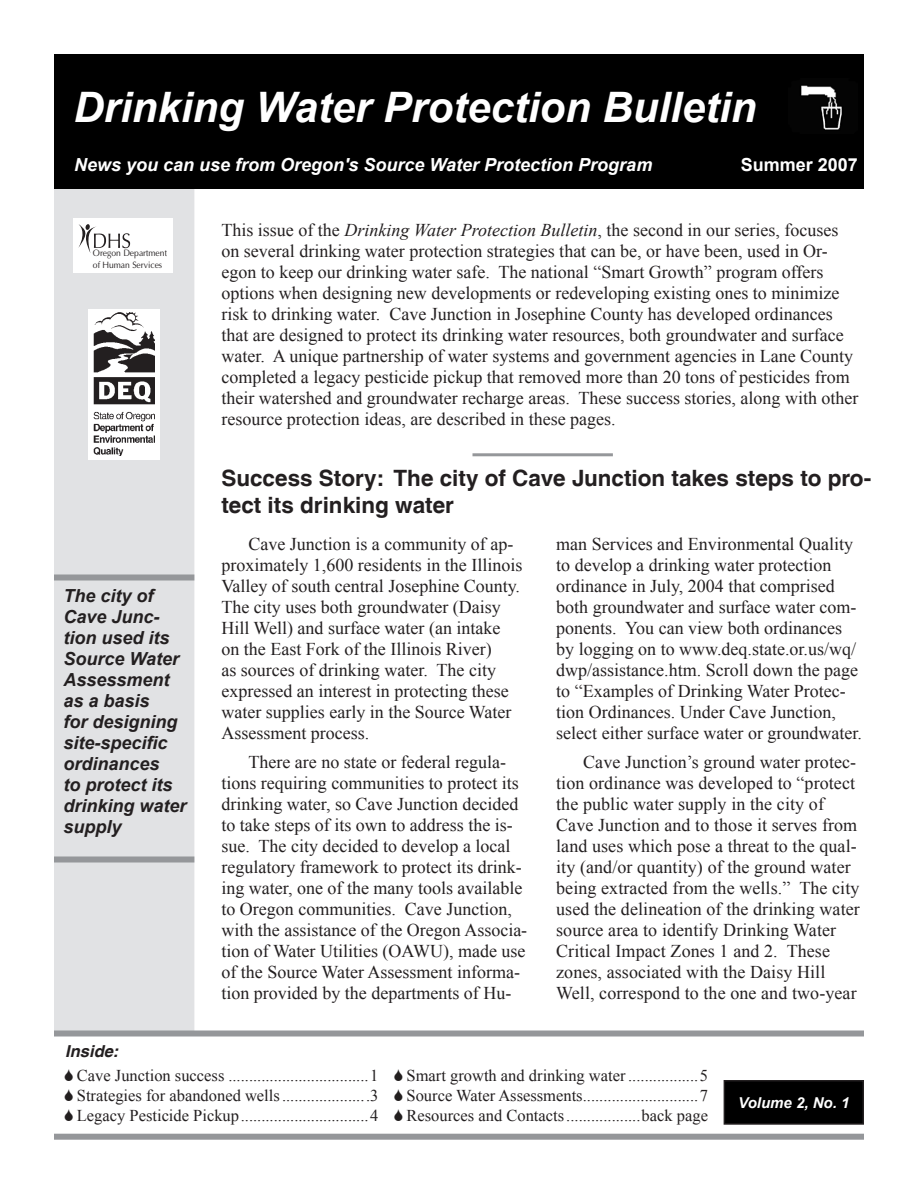
<style>
.page{position:relative;width:918px;height:1188px;background:#fff}
.page>*{position:absolute;margin:0;border:0;box-sizing:border-box;transform-origin:0 0}
.Masthead{font:italic 700 42px "Arial";color:#fff}
.Headline{font:700 22.5px/27px "Helvetica LT";color:#231f20}
.Body{font:18px/21px "Times New Roman";color:#231f20}
.Body_no_Indent{font:18px/21px "Times New Roman";color:#231f20}
.Body-2{font:italic 700 18px/21px "Arial";color:#231f20}
.t1{font:italic 700 18px "Arial";color:#fff}
.t2{font:700 18px "Arial";color:#fff}
.inside{font:16.5px "Times New Roman";color:#231f20}
.insidetitle{font:italic 700 16.5px "Helvetica LT";color:#231f20}
.Vol__Info_Reverse{font:italic 700 15px "Arial";color:#fff}
.t3{font:9.3px/11.1px "Opulent";color:#231f20;scale:.92 1}
.s1{font-style:italic}
</style>
<div class="page">
<div style="left:54px;top:54px;width:140px;height:978px;background:#e1e2e4"></div>
<div style="left:54px;top:1134px;width:810px;height:6px;background:#95979a"></div>
<div style="left:724px;top:1081px;width:139px;height:43px;background:#000"></div>
<div style="left:724px;top:1080px;width:140px;height:45px;border:2px solid #231f20"></div>
<div style="left:54px;top:574px;width:140px;height:6px;background:#95979a"></div>
<div style="left:54px;top:54px;width:810px;height:135px;background:#000"></div>
<img style="left:801px;top:85px;width:41px;height:45px">
<div style="left:73px;top:218px;width:99px;height:55px;background:#fff"></div>
<svg style="left:78px;top:224px;width:52px;height:29px"></svg>
<hr style="left:472px;top:453px;width:141px;height:3px;background:#95979a">
<div style="left:88px;top:309px;width:71px;height:151px;background:#fff"></div>
<img style="left:94px;top:312px;width:61px;height:144px">
<div style="left:54px;top:1030px;width:810px;height:6px;background:#95979a"></div>
<div style="left:54px;top:856px;width:140px;height:6px;background:#95979a"></div>
<p class="Masthead" style="left:74px;top:80px;width:684px">Drinking Water Protection Bulletin</p>
<p class="t1" style="left:74px;top:153px;width:580px">News you can use from Oregon's Source Water Protection Program</p>
<p class="t2" style="left:741px;top:153px;width:119px">Summer 2007</p>
<p class="t3" style="left:93px;top:248px;width:82px">Oregon Department of Human Services</p>
<p class="Body-2" style="left:63px;top:586px;width:125px">The city of<br>Cave Junc&shy;tion used its<br>Source Water<br>Assessment as a basis<br>for designing site-specific ordinances<br>to protect its drinking water supply</p>
<p class="insidetitle" style="left:65px;top:1041px;width:55px">Inside:</p>
<p class="Body_no_Indent" style="left:221px;top:220px;width:639px">This issue of the <span class="s1">Drinking Water Protection Bulletin</span>, the second in our series, focuses on several drinking water protection strategies that can be, or have been, used in Or&shy;egon to keep our drinking water safe. The national “Smart Growth” program offers options when designing new developments or redeveloping existing ones to minimize risk to drinking water. Cave Junction in Josephine County has developed ordinances that are designed to protect its drinking water resources, both groundwater and surface water. A unique partnership of water systems and government agencies in Lane County completed a legacy pesticide pickup that removed more than 20 tons of pesticides from their watershed and groundwater recharge areas. These success stories, along with other resource protection ideas, are described in these pages.</p>
<p class="Headline" style="left:221px;top:464px;width:651px">Success Story: The city of Cave Junction takes steps to pro&shy;tect its drinking water</p>
<p class="Body" style="left:221px;top:533px;width:302px;text-indent:27px">Cave Junction is a community of ap&shy;proximately 1,600 residents in the Illinois Valley of south central Josephine County.<br>The city uses both groundwater (Daisy Hill Well) and surface water (an intake on the East Fork of the Illinois River)<br>as sources of drinking water. The city expressed an interest in protecting these water supplies early in the Source Water Assessment process.</p>
<p class="Body" style="left:221px;top:751px;width:307px;text-indent:27px">There are no state or federal regula&shy;tions requiring communities to protect its drinking water, so Cave Junction decided to take steps of its own to address the is&shy;sue. The city decided to develop a local regulatory framework to protect its drink&shy;ing water, one of the many tools available to Oregon communities. Cave Junction, with the assistance of the Oregon Associa&shy;tion of Water Utilities (OAWU), made use of the Source Water Assessment informa&shy;tion provided by the departments of Hu-</p>
<p class="Body" style="left:556px;top:533px;width:307px">man Services and Environmental Quality to develop a drinking water protection ordinance in July, 2004 that comprised both groundwater and surface water com&shy;ponents. You can view both ordinances by logging on to www.deq.state.or.us/wq/ dwp/assistance.htm. Scroll down the page to “Examples of Drinking Water Protec&shy;tion Ordinances. Under Cave Junction, select either surface water or groundwater.</p>
<p class="Body" style="left:556px;top:751px;width:305px;text-indent:27px">Cave Junction’s ground water protec&shy;tion ordinance was developed to “protect the public water supply in the city of Cave Junction and to those it serves from land uses which pose a threat to the qual&shy;ity (and/or quantity) of the ground water being extracted from the wells.” The city used the delineation of the drinking water source area to identify Drinking Water Critical Impact Zones 1 and 2. These zones, associated with the Daisy Hill Well, correspond to the one and two-year</p>
<p class="inside" style="left:77px;top:1065px;width:303px">Cave Junction success ..................................1</p>
<p class="inside" style="left:77px;top:1085px;width:303px">Strategies for abandoned wells.....................3</p>
<p class="inside" style="left:77px;top:1104px;width:303px">Legacy Pesticide Pickup...............................4</p>
<p class="inside" style="left:407px;top:1065px;width:303px">Smart growth and drinking water .................5</p>
<p class="inside" style="left:407px;top:1085px;width:303px">Source Water Assessments............................7</p>
<p class="inside" style="left:407px;top:1104px;width:303px">Resources and Contacts..................back page</p>
<p class="Vol__Info_Reverse" style="left:738px;top:1093px;width:113px">Volume 2, No. 1</p>
</div>
